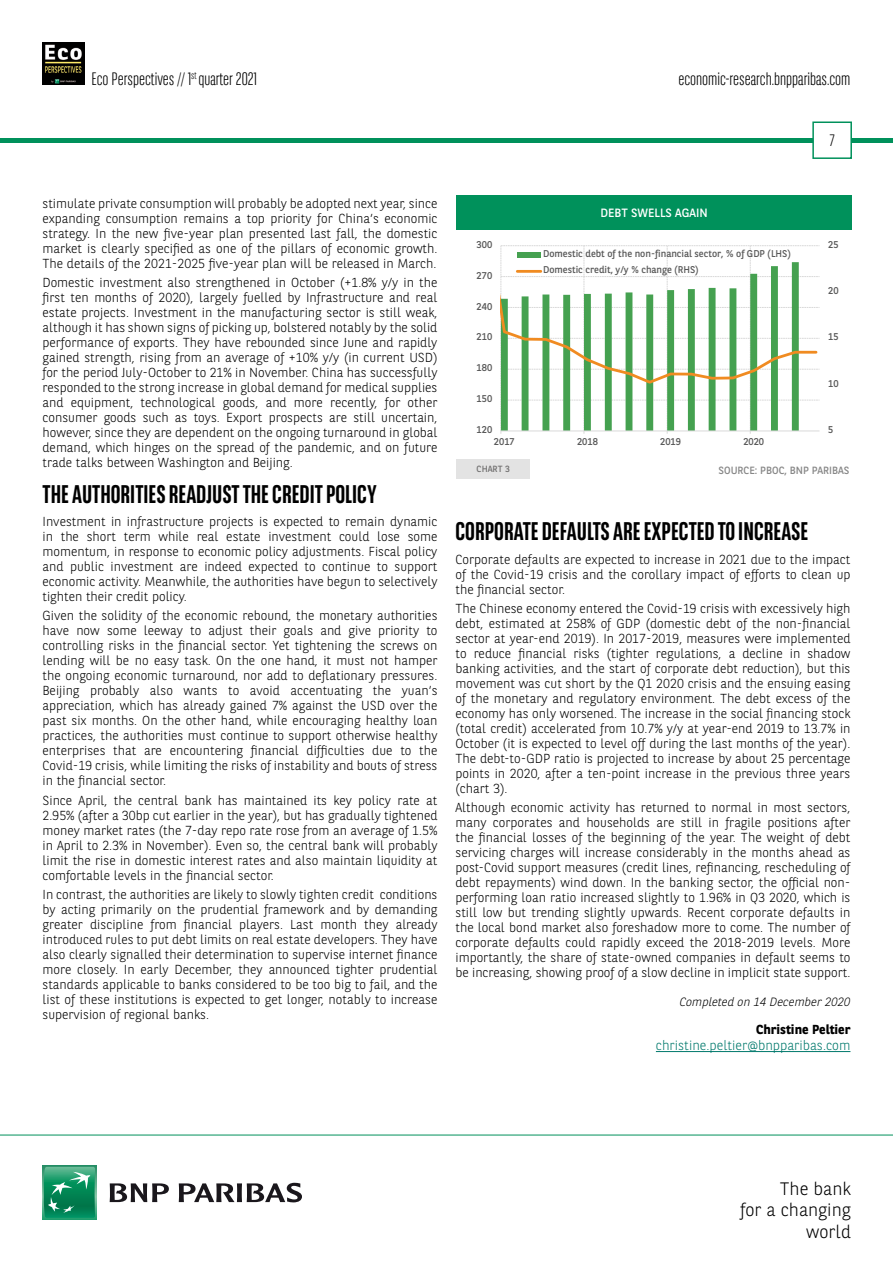
<style>
.page{position:relative;width:893px;height:1263px;background:#fff}
.page>*{position:absolute;margin:0;border:0;box-sizing:border-box;transform-origin:0 0}
.t1{font:700 25.5px "BNPP Sans Condensed";color:#000}
.t2{font:300 18px "BNPP Sans Condensed";color:#000}
.t3{font:300 18px/21.6px "BNPP Sans";color:#000;text-align:right}
.t4{font:300 16.5px "BNPP Sans Condensed";color:#000}
.t5{font:300 13.5px "BNPP Sans";color:#00796c}
.t6{font:300 13.05px/15px "BNPP Sans";color:#000;text-align:justify}
.t7{font:700 13.05px "BNPP Sans";color:#000}
.t8{font:italic 300 12px "BNPP Sans";color:#000}
.t9{font:12px "BNPP Sans";color:#fff}
.t10{font:10.5px "BNPP Sans";color:#878787}
.t11{font:9.9px/16.2px "BNPP Sans";letter-spacing:-.005em;color:#595959}
.t12{font:9px "BNPP Sans";color:#706f6f}
</style>
<div class="page">
<hr style="left:1px;top:138px;width:892px;height:4px;background:#00915b">
<svg style="left:812px;top:121px;width:41px;height:38px"></svg>
<img style="left:43px;top:43px;width:42px;height:42px">
<svg style="left:43px;top:1166px;width:53px;height:53px"></svg>
<svg style="left:44px;top:1167px;width:51px;height:51px;background:#26996e"></svg>
<svg style="left:110px;top:1183px;width:59px;height:19px"></svg>
<svg style="left:179px;top:1183px;width:123px;height:19px"></svg>
<hr style="left:0;top:1135px;width:893px;height:1px;background:#00915b">
<hr style="left:656px;top:1051px;width:194px;height:1px;background:#00796c">
<svg style="left:500px;top:245px;width:319px;height:189px"></svg>
<div style="left:517px;top:252px;width:24px;height:6px;background:#45a150"></div>
<hr style="left:517px;top:270px;width:24px;height:3px;background:#f08b21">
<div style="left:456px;top:196px;width:396px;height:34px;background:#00915b"></div>
<div style="left:456px;top:459px;width:74px;height:19px;background:#e3e3e3"></div>
<h2 class="t2" style="left:91px;top:67px;width:167px">Eco Perspectives // 1<sup>st</sup> quarter 2021</h2>
<h2 class="t2" style="left:678px;top:67px;width:174px">economic-research.bnpparibas.com</h2>
<p class="t4" style="left:830px;top:130px;width:6px">7</p>
<p class="t6" style="left:43px;top:195px;width:396px">stimulate private consumption will probably be adopted next year, since expanding consumption remains a top priority for China’s economic strategy. In the new five-year plan presented last fall, the domestic market is clearly specified as one of the pillars of economic growth.<br>The details of the 2021-2025 five-year plan will be released in March.</p>
<p class="t6" style="left:43px;top:275px;width:396px">Domestic investment also strengthened in October (+1.8% y/y in the first ten months of 2020), largely fuelled by Infrastructure and real estate projects. Investment in the manufacturing sector is still weak, although it has shown signs of picking up, bolstered notably by the solid performance of exports. They have rebounded since June and rapidly gained strength, rising from an average of +10% y/y (in current USD) for the period July-October to 21% in November. China has successfully responded to the strong increase in global demand for medical supplies and equipment, technological goods, and more recently, for other consumer goods such as toys. Export prospects are still uncertain, however, since they are dependent on the ongoing turnaround in global demand, which hinges on the spread of the pandemic, and on future trade talks between Washington and Beijing.</p>
<h1 class="t1" style="left:43px;top:479px;width:336px">THE AUTHORITIES READJUST THE CREDIT POLICY</h1>
<p class="t6" style="left:43px;top:514px;width:396px">Investment in infrastructure projects is expected to remain dynamic in the short term while real estate investment could lose some momentum, in response to economic policy adjustments. Fiscal policy and public investment are indeed expected to continue to support economic activity. Meanwhile, the authorities have begun to selectively tighten their credit policy.</p>
<p class="t6" style="left:43px;top:608px;width:396px">Given the solidity of the economic rebound, the monetary authorities have now some leeway to adjust their goals and give priority to controlling risks in the financial sector. Yet tightening the screws on lending will be no easy task. On the one hand, it must not hamper the ongoing economic turnaround, nor add to deflationary pressures.<br>Beijing probably also wants to avoid accentuating the yuan’s appreciation, which has already gained 7% against the USD over the past six months. On the other hand, while encouraging healthy loan practices, the authorities must continue to support otherwise healthy enterprises that are encountering financial difficulties due to the Covid-19 crisis, while limiting the risks of instability and bouts of stress in the financial sector.</p>
<p class="t6" style="left:43px;top:792px;width:396px">Since April, the central bank has maintained its key policy rate at 2.95% (after a 30bp cut earlier in the year), but has gradually tightened money market rates (the 7-day repo rate rose from an average of 1.5% in April to 2.3% in November). Even so, the central bank will probably limit the rise in domestic interest rates and also maintain liquidity at comfortable levels in the financial sector.</p>
<p class="t6" style="left:43px;top:886px;width:396px">In contrast, the authorities are likely to slowly tighten credit conditions by acting primarily on the prudential framework and by demanding greater discipline from financial players. Last month they already introduced rules to put debt limits on real estate developers. They have also clearly signalled their determination to supervise internet finance more closely. In early December, they announced tighter prudential standards applicable to banks considered to be too big to fail, and the list of these institutions is expected to get longer, notably to increase supervision of regional banks.</p>
<p class="t11" style="left:477px;top:236px;width:17px">300</p>
<p class="t11" style="left:477px;top:267px;width:17px">270</p>
<p class="t11" style="left:477px;top:298px;width:17px">240</p>
<p class="t11" style="left:477px;top:328px;width:17px">210</p>
<p class="t11" style="left:477px;top:359px;width:17px">180</p>
<p class="t11" style="left:477px;top:390px;width:17px">150</p>
<p class="t11" style="left:477px;top:421px;width:17px">120</p>
<p class="t9" style="left:601px;top:205px;width:109px">DEBT SWELLS AGAIN</p>
<p class="t11" style="left:543px;top:245px;width:249px">Domestic debt of the non-financial sector, % of GDP (LHS)<br>Domestic credit, y/y % change (RHS)</p>
<p class="t11" style="left:494px;top:433px;width:22px">2017</p>
<p class="t11" style="left:577px;top:433px;width:22px">2018</p>
<p class="t11" style="left:660px;top:433px;width:22px">2019</p>
<p class="t11" style="left:743px;top:433px;width:22px">2020</p>
<p class="t11" style="left:828px;top:236px;width:12px">25</p>
<p class="t11" style="left:828px;top:282px;width:12px">20</p>
<p class="t11" style="left:828px;top:328px;width:12px">15</p>
<p class="t11" style="left:828px;top:375px;width:12px">10</p>
<p class="t11" style="left:828px;top:421px;width:7px">5</p>
<p class="t12" style="left:477px;top:463px;width:35px">CHART 3</p>
<p class="t10" style="left:718px;top:463px;width:132px">SOURCE: PBOC, BNP PARIBAS</p>
<h1 class="t1" style="left:455px;top:516px;width:354px">CORPORATE DEFAULTS ARE EXPECTED TO INCREASE</h1>
<p class="t6" style="left:455px;top:551px;width:396px">Corporate defaults are expected to increase in 2021 due to the impact of the Covid-19 crisis and the corollary impact of efforts to clean up the financial sector.</p>
<p class="t6" style="left:455px;top:600px;width:396px">The Chinese economy entered the Covid-19 crisis with excessively high debt, estimated at 258% of GDP (domestic debt of the non-financial sector at year-end 2019). In 2017-2019, measures were implemented to reduce financial risks (tighter regulations, a decline in shadow banking activities, and the start of corporate debt reduction), but this movement was cut short by the Q1 2020 crisis and the ensuing easing of the monetary and regulatory environment. The debt excess of the economy has only worsened. The increase in the social financing stock (total credit) accelerated from 10.7% y/y at year-end 2019 to 13.7% in October (it is expected to level off during the last months of the year).<br>The debt-to-GDP ratio is projected to increase by about 25 percentage points in 2020, after a ten-point increase in the previous three years (chart 3).</p>
<p class="t6" style="left:455px;top:799px;width:396px">Although economic activity has returned to normal in most sectors, many corporates and households are still in fragile positions after the financial losses of the beginning of the year. The weight of debt servicing charges will increase considerably in the months ahead as post-Covid support measures (credit lines, refinancing, rescheduling of debt repayments) wind down. In the banking sector, the official non&shy;performing loan ratio increased slightly to 1.96% in Q3 2020, which is still low but trending slightly upwards. Recent corporate defaults in the local bond market also foreshadow more to come. The number of corporate defaults could rapidly exceed the 2018-2019 levels. More importantly, the share of state-owned companies in default seems to be increasing, showing proof of a slow decline in implicit state support.</p>
<p class="t8" style="left:680px;top:993px;width:172px">Completed on 14 December 2020</p>
<p class="t7" style="left:756px;top:1020px;width:96px">Christine Peltier</p>
<p class="t5" style="left:656px;top:1036px;width:196px">christine.peltier@bnpparibas.com</p>
<h2 class="t3" style="left:740px;top:1177px;width:112px">The bank<br>for a changing world</h2>
</div>
